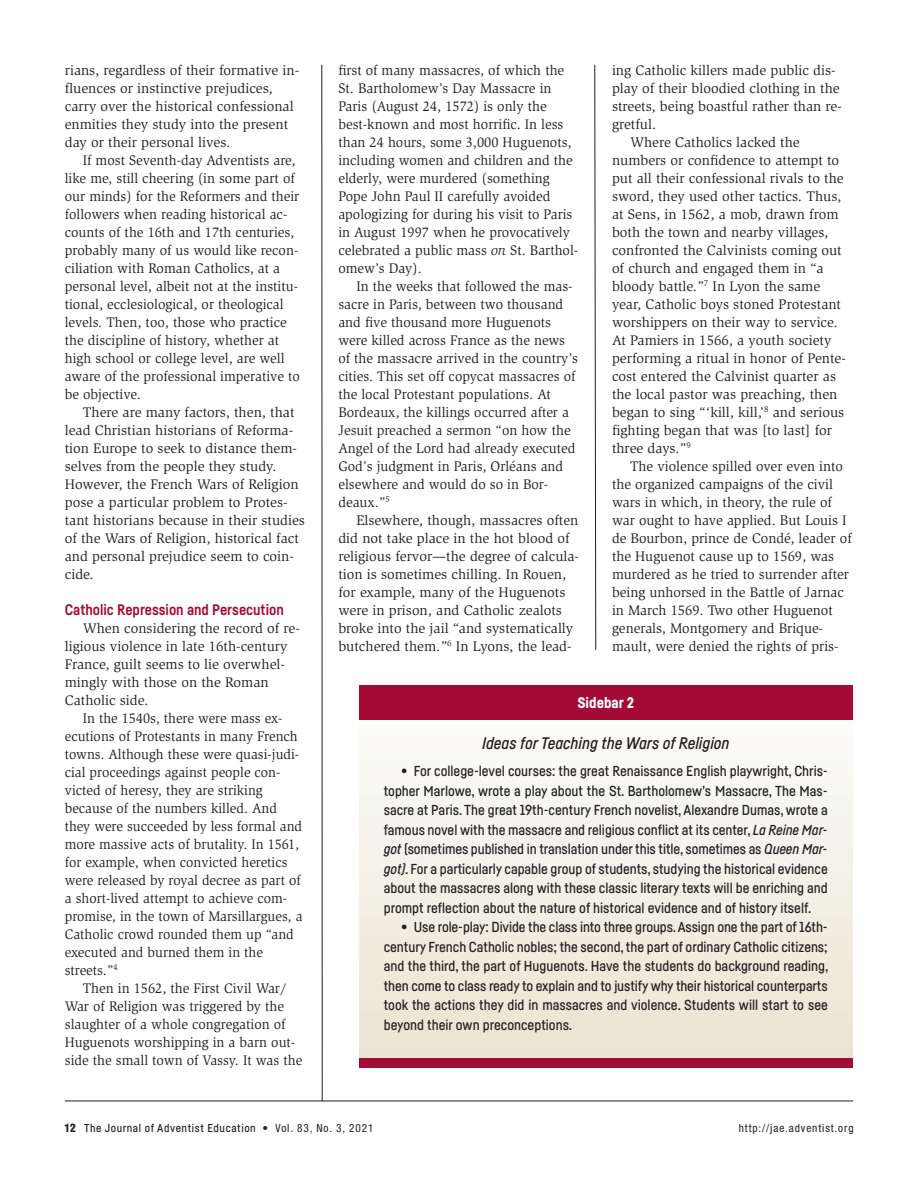
<style>
.page{position:relative;width:918px;height:1188px;background:#fff}
.page>*{position:absolute;margin:0;border:0;box-sizing:border-box;transform-origin:0 0}
.t1{font:italic 500 16.5px "Fabrikat";color:#231f20}
.t2{font:700 15px "Fabrikat";color:#a30a34}
.t3{font:900 15px "Fabrikat";color:#fff}
.t4{font:14.25px/18px "Slimbach Std";color:#231f20}
.t5{font:500 14.25px/19.5px "Fabrikat";color:#231f20;text-align:justify}
.t6{font:14.25px/18px "Slimbach Std";color:#231f20;scale:.96 1}
.t7{font:500 11.25px "Fabrikat";letter-spacing:.05em;color:#231f20}
.t8{font:condensed 11.25px "Helvetica Neue";letter-spacing:.08em;color:#231f20}
.t9{font:900 condensed 11.25px "Helvetica";color:#231f20}
.s1{font-style:italic}
.s2{font-family:"Helvetica";font-weight:700}
.s3{font-family:"Helvetica Neue";font-weight:400;font-stretch:condensed}
</style>
<div class="page">
<hr style="left:322px;top:65px;width:1px;height:1036px;background:#231f20">
<svg style="left:594px;top:64px;width:2px;height:586px"></svg>
<hr style="left:65px;top:1101px;width:788px;height:1px;background:#231f20">
<svg style="left:359px;top:685px;width:494px;height:373px"></svg>
<div style="left:359px;top:686px;width:494px;height:34px;background:#a30a34"></div>
<div style="left:359px;top:1058px;width:494px;height:10px;background:#a30a34"></div>
<p class="t4" style="left:65px;top:63px;width:236px">rians, regardless of their formative in&shy;fluences or instinctive prejudices, carry over the historical confessional enmities they study into the present day or their personal lives.</p>
<p class="t4" style="left:65px;top:153px;width:237px;text-indent:18px">If most Seventh-day Adventists are, like me, still cheering (in some part of our minds) for the Reformers and their followers when reading historical ac&shy;counts of the 16th and 17th centuries, probably many of us would like recon&shy;ciliation with Roman Catholics, at a personal level, albeit not at the institu&shy;tional, ecclesiological, or theological levels. Then, too, those who practice the discipline of history, whether at high school or college level, are well aware of the professional imperative to be objective.</p>
<p class="t4" style="left:65px;top:405px;width:242px;text-indent:18px">There are many factors, then, that lead Christian historians of Reforma&shy;tion Europe to seek to distance them&shy;selves from the people they study.<br>However, the French Wars of Religion pose a particular problem to Protes&shy;tant historians because in their studies of the Wars of Religion, historical fact and personal prejudice seem to coin&shy;cide.</p>
<p class="t2" style="left:65px;top:604px;width:221px">Catholic Repression and Persecution</p>
<p class="t4" style="left:65px;top:621px;width:237px;text-indent:18px">When considering the record of re&shy;ligious violence in late 16th-century<br>France, guilt seems to lie overwhel&shy;mingly with those on the Roman<br>Catholic side.</p>
<p class="t6" style="left:65px;top:711px;width:249px;text-indent:18px">In the 1540s, there were mass ex&shy;ecutions of Protestants in many French towns. Although these were quasi-judi&shy;cial proceedings against people con&shy;victed of heresy, they are striking because of the numbers killed. And they were succeeded by less formal and more massive acts of brutality. In 1561, for example, when convicted heretics were released by royal decree as part of a short-lived attempt to achieve com&shy;promise, in the town of Marsillargues, a Catholic crowd rounded them up “and executed and burned them in the streets.”<sup>4</sup></p>
<p class="t4" style="left:65px;top:981px;width:239px;text-indent:18px">Then in 1562, the First Civil War/ War of Religion was triggered by the slaughter of a whole congregation of Huguenots worshipping in a barn out&shy;side the small town of Vassy. It was the</p>
<p class="t4" style="left:338px;top:63px;width:241px">first of many massacres, of which the St. Bartholomew’s Day Massacre in Paris (August 24, 1572) is only the best-known and most horrific. In less than 24 hours, some 3,000 Huguenots, including women and children and the elderly, were murdered (something Pope John Paul II carefully avoided apologizing for during his visit to Paris in August 1997 when he provocatively celebrated a public mass <span class="s1">on</span> St. Barthol&shy;omew’s Day).</p>
<p class="t4" style="left:338px;top:279px;width:241px;text-indent:18px">In the weeks that followed the mas&shy;sacre in Paris, between two thousand and five thousand more Huguenots were killed across France as the news of the massacre arrived in the country’s cities. This set off copycat massacres of the local Protestant populations. At Bordeaux, the killings occurred after a Jesuit preached a sermon “on how the Angel of the Lord had already executed God’s judgment in Paris, Orléans and elsewhere and would do so in Bor&shy;deaux.”<sup>5</sup></p>
<p class="t4" style="left:338px;top:513px;width:242px;text-indent:18px">Elsewhere, though, massacres often did not take place in the hot blood of religious fervor—the degree of calcula&shy;tion is sometimes chilling. In Rouen, for example, many of the Huguenots were in prison, and Catholic zealots broke into the jail “and systematically butchered them.”<sup>6</sup> In Lyons, the lead-</p>
<p class="t4" style="left:612px;top:63px;width:231px">ing Catholic killers made public dis&shy;play of their bloodied clothing in the streets, being boastful rather than re&shy;gretful.</p>
<p class="t4" style="left:612px;top:135px;width:235px;text-indent:18px">Where Catholics lacked the numbers or confidence to attempt to put all their confessional rivals to the sword, they used other tactics. Thus, at Sens, in 1562, a mob, drawn from both the town and nearby villages, confronted the Calvinists coming out of church and engaged them in “a bloody battle.”<sup>7</sup> In Lyon the same year, Catholic boys stoned Protestant worshippers on their way to service.<br>At Pamiers in 1566, a youth society performing a ritual in honor of Pente&shy;cost entered the Calvinist quarter as the local pastor was preaching, then began to sing “‘kill, kill,’<sup>8</sup> and serious fighting began that was [to last] for three days.”<sup>9</sup></p>
<p class="t4" style="left:612px;top:459px;width:241px;text-indent:18px">The violence spilled over even into the organized campaigns of the civil wars in which, in theory, the rule of war ought to have applied. But Louis I de Bourbon, prince de Condé, leader of the Huguenot cause up to 1569, was murdered as he tried to surrender after being unhorsed in the Battle of Jarnac in March 1569. Two other Huguenot generals, Montgomery and Brique&shy;mault, were denied the rights of pris-</p>
<p class="t3" style="left:577px;top:697px;width:58px">Sidebar 2</p>
<p class="t1" style="left:482px;top:737px;width:249px">Ideas for Teaching the Wars of Religion</p>
<p class="t5" style="left:384px;top:763px;width:446px;text-indent:18px"><span class="s2">•</span> For college-level courses: the great Renaissance English playwright, Chris&shy;topher Marlowe, wrote a play about the St. Bartholomew’s Massacre, The Mas&shy;sacre at Paris. The great 19th-century French novelist, Alexandre Dumas, wrote a famous novel with the massacre and religious conflict at its center, <span class="s1">La Reine Mar&shy;got</span> (sometimes published in translation under this title, sometimes as <span class="s1">Queen Mar&shy;got)</span>. For a particularly capable group of students, studying the historical evidence about the massacres along with these classic literary texts will be enriching and prompt reflection about the nature of historical evidence and of history itself.</p>
<p class="t5" style="left:384px;top:919px;width:446px;text-indent:18px"><span class="s2">•</span> Use role-play: Divide the class into three groups. Assign one the part of 16th&shy;century French Catholic nobles; the second, the part of ordinary Catholic citizens; and the third, the part of Huguenots. Have the students do background reading, then come to class ready to explain and to justify why their historical counterparts took the actions they did in massacres and violence. Students will start to see beyond their own preconceptions.</p>
<p class="t9" style="left:65px;top:1123px;width:13px">12</p>
<p class="t7" style="left:84px;top:1124px;width:291px">The Journal of Adventist Education <span class="s3">• Vol. 83, No. 3, 2021</span></p>
<p class="t8" style="left:739px;top:1124px;width:116px">http://jae.adventist.org</p>
</div>
